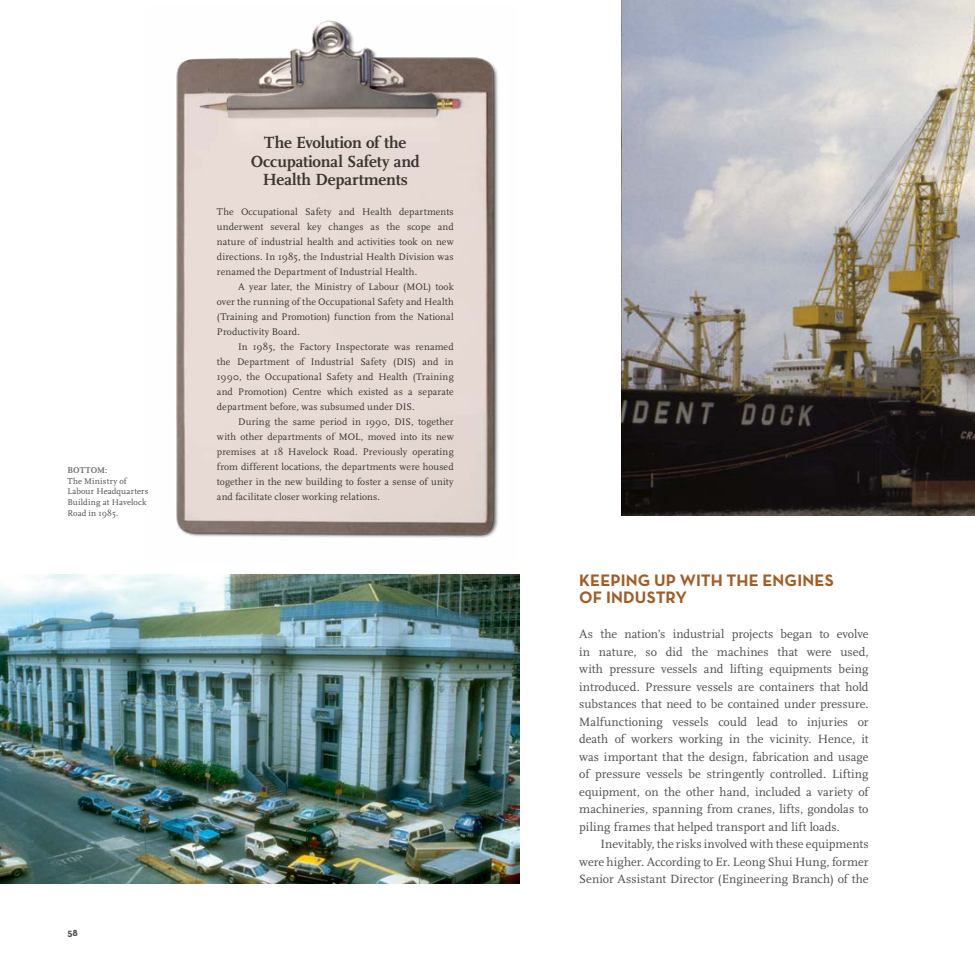
<style>
.page{position:relative;width:975px;height:975px;background:#fff}
.page>*{position:absolute;margin:0;border:0;box-sizing:border-box;transform-origin:0 0}
.ML_Head{font:700 16.88px/18.8px "Scala";letter-spacing:-.01em;color:#3a352f;text-align:center}
.Sub_Head{font:700 16.88px/17.5px "Neutraface Text";letter-spacing:.01em;color:#a25c26}
.Bodycopy_No_Indent{font:12.5px/17.5px "Scala";letter-spacing:.01em;color:#4d4d4f;text-align:justify}
.Bodycopy_Indent{font:12.5px/17.5px "Scala";letter-spacing:.005em;color:#4d4d4f;text-align:justify}
.ML_Body_Indent{font:10px/15px "Scala";letter-spacing:.01em;color:#3a352f;text-align:justify}
.ML_Body_No_Indent{font:10px/15px "Scala";letter-spacing:.01em;color:#3a352f;text-align:justify}
.t1{font:700 10px "Neutraface Text";color:#4d4d4f}
.t2{font:8.75px/10.6px "Scala";letter-spacing:.015em;color:#4d4d4f}
.s1{font-weight:700;color:#6d6e71}
</style>
<div class="page">
<img style="left:176px;top:20px;width:323px;height:518px">
<img style="left:621px;top:0;width:353px;height:515px">
<img style="left:0;top:575px;width:519px;height:308px">
<p class="t2" style="left:67px;top:465px;width:83px"><span class="s1">BOTTOM:<br></span>The Ministry of<br>Labour Headquarters<br>Building at Havelock<br>Road in 1985.</p>
<p class="ML_Head" style="left:251px;top:133px;width:171px">The Evolution of the<br>Occupational Safety and<br>Health Departments</p>
<p class="ML_Body_No_Indent" style="left:217px;top:204px;width:238px">The Occupational Safety and Health departments underwent several key changes as the scope and nature of industrial health and activities took on new directions. In 1985, the Industrial Health Division was renamed the Department of Industrial Health.</p>
<p class="ML_Body_Indent" style="left:217px;top:279px;width:238px;text-indent:21px">A year later, the Ministry of Labour (MOL) took over the running of the Occupational Safety and Health (Training and Promotion) function from the National Productivity Board.</p>
<p class="ML_Body_Indent" style="left:217px;top:339px;width:238px;text-indent:21px">In 1985, the Factory Inspectorate was renamed the Department of Industrial Safety (DIS) and in 1990, the Occupational Safety and Health (Training and Promotion) Centre which existed as a separate department before, was subsumed under DIS.</p>
<p class="ML_Body_Indent" style="left:217px;top:414px;width:238px;text-indent:21px">During the same period in 1990, DIS, together with other departments of MOL, moved into its new premises at 18 Havelock Road. Previously operating from different locations, the departments were housed together in the new building to foster a sense of unity and facilitate closer working relations.</p>
<p class="t1" style="left:67px;top:926px;width:12px">58</p>
<p class="Sub_Head" style="left:579px;top:571px;width:256px">KEEPING UP WITH THE ENGINES<br>OF INDUSTRY</p>
<p class="Bodycopy_No_Indent" style="left:579px;top:625px;width:291px">As the nation’s industrial projects began to evolve in nature, so did the machines that were used, with pressure vessels and lifting equipments being introduced. Pressure vessels are containers that hold substances that need to be contained under pressure.<br>Malfunctioning vessels could lead to injuries or death of workers working in the vicinity. Hence, it was important that the design, fabrication and usage of pressure vessels be stringently controlled. Lifting equipment, on the other hand, included a variety of machineries, spanning from cranes, lifts, gondolas to piling frames that helped transport and lift loads.</p>
<p class="Bodycopy_Indent" style="left:579px;top:835px;width:291px;text-indent:21px">Inevitably, the risks involved with these equipments were higher. According to Er. Leong Shui Hung, former Senior Assistant Director (Engineering Branch) of the</p>
</div>
